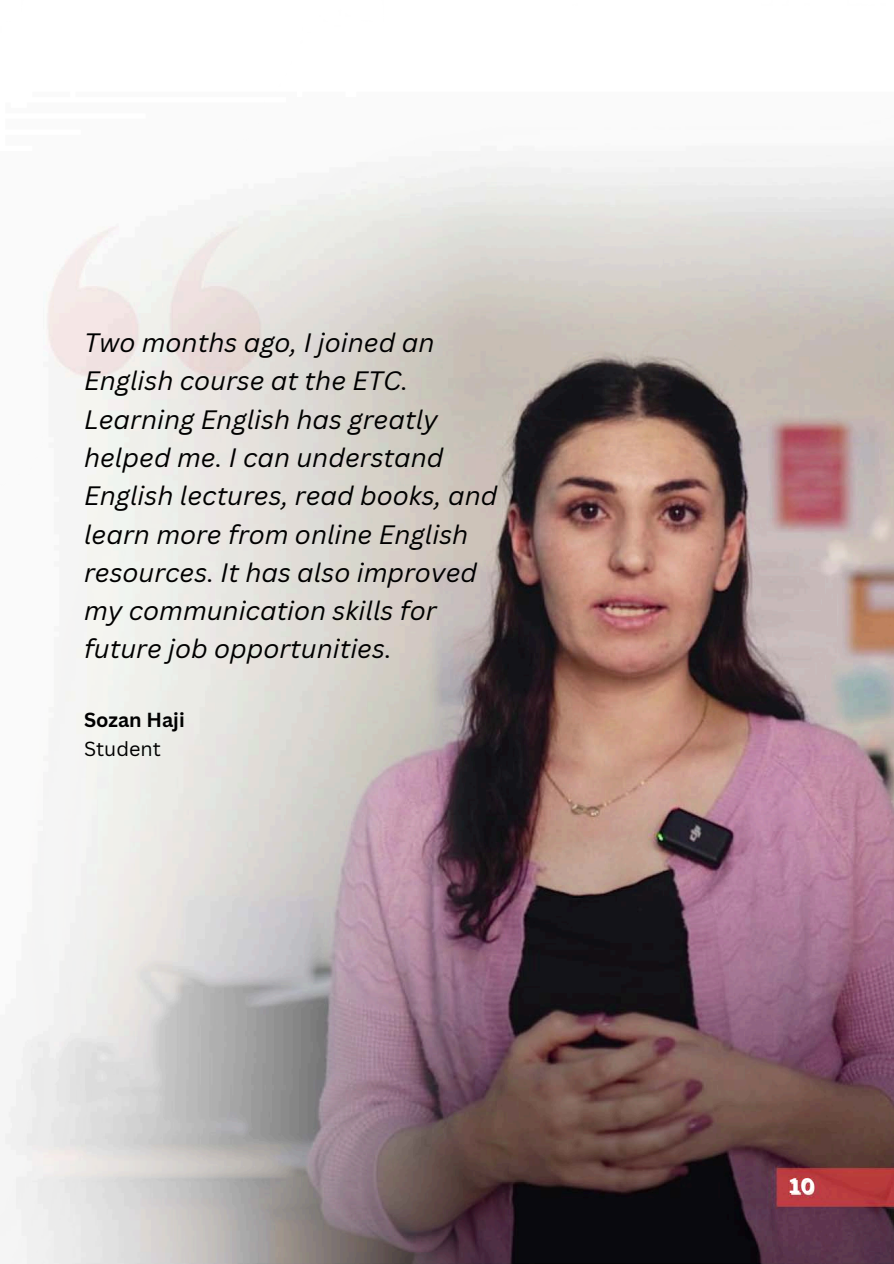
<style>
.page{position:relative;width:894px;height:1264px;background:#fff}
.page>*{position:absolute;margin:0;border:0;box-sizing:border-box;transform-origin:0 0}
.t1{font:italic 25.95px/38.2px "Canva Sans";color:#000}
.t2{font:700 20.55px "Canva Sans";color:#fff}
.t3{font:700 19.8px "Canva Sans";color:#000}
.t4{font:19.8px "Canva Sans";color:#000}
</style>
<div class="page">
<img style="left:0;top:154px;width:893px;height:1109px">
<p class="t1" style="left:84px;top:323px;width:415px">Two months ago, I joined an<br>English course at the ETC.<br>Learning English has greatly helped me. I can understand<br>English lectures, read books, and learn more from online English resources. It has also improved my communication skills for future job opportunities.</p>
<h1 class="t3" style="left:84px;top:706px;width:102px">Sozan Haji</h1>
<p class="t4" style="left:84px;top:735px;width:78px">Student</p>
<p class="t2" style="left:789px;top:1171px;width:27px">10</p>
</div>
